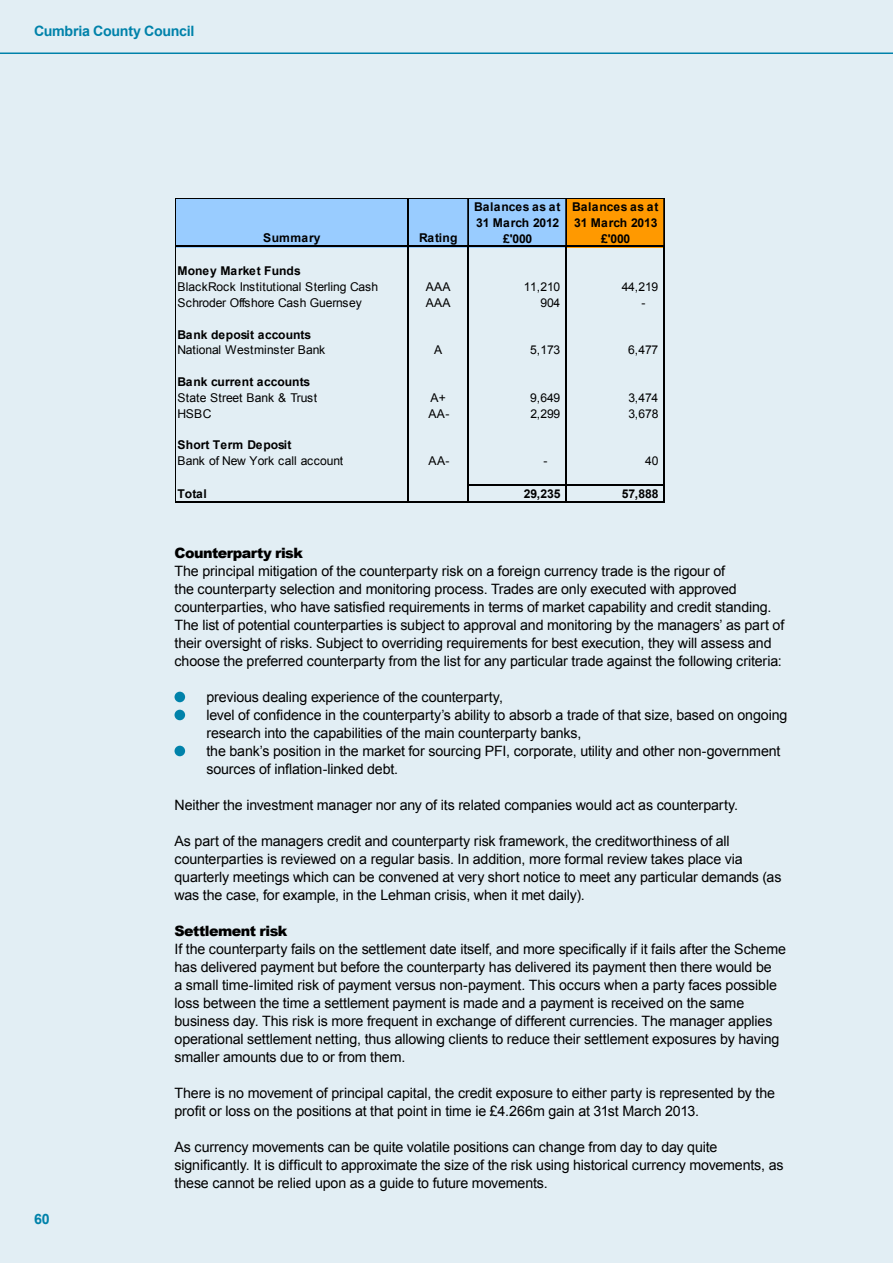
<style>
.page{position:relative;width:893px;height:1263px;background:#e2eef4}
.page>*{position:absolute;margin:0;border:0;box-sizing:border-box;transform-origin:0 0}
.t1{font:14.25px/18px "Arial";letter-spacing:-.01em;color:#000}
.t2{font:900 14.25px "Arial";letter-spacing:-.035em;color:#000}
.t3{font:700 14.25px "Arial";letter-spacing:-.02em;color:#0082aa}
.t4{font:12.15px "Arial";letter-spacing:-.02em;color:#000}
.t5{font:700 12.15px/15.9px "Arial";letter-spacing:.005em;color:#000;text-align:center}
.t6{font:12.15px "Arial";letter-spacing:.01em;color:#000}
.t7{font:700 12.15px "Arial";letter-spacing:.03em;color:#000}
.t8{font:11.55px "Arial";color:#000}
</style>
<div class="page">
<hr style="left:0;top:53px;width:893px;height:1px;background:#0082aa">
<div style="left:175px;top:692px;width:10px;height:10px;background:#0082aa;border-radius:50%"></div>
<div style="left:175px;top:710px;width:10px;height:10px;background:#0082aa;border-radius:50%"></div>
<div style="left:175px;top:746px;width:10px;height:10px;background:#0082aa;border-radius:50%"></div>
<div style="left:176px;top:199px;width:391px;height:48px;background:#9cf"></div>
<div style="left:566px;top:199px;width:99px;height:48px;background:#f90"></div>
<hr style="left:467px;top:199px;width:1px;height:46px;background:#000">
<hr style="left:468px;top:199px;width:1px;height:46px;background:#000">
<hr style="left:565px;top:199px;width:1px;height:46px;background:#000">
<hr style="left:566px;top:199px;width:1px;height:46px;background:#000">
<hr style="left:663px;top:199px;width:1px;height:46px;background:#000">
<hr style="left:664px;top:199px;width:1px;height:46px;background:#000">
<hr style="left:175px;top:198px;width:1px;height:304px;background:#000">
<hr style="left:407px;top:199px;width:2px;height:303px;background:#000">
<hr style="left:467px;top:247px;width:2px;height:255px;background:#000">
<hr style="left:565px;top:247px;width:2px;height:255px;background:#000">
<hr style="left:663px;top:247px;width:2px;height:255px;background:#000">
<hr style="left:176px;top:198px;width:489px;height:1px;background:#000">
<hr style="left:176px;top:245px;width:489px;height:2px;background:#000">
<hr style="left:469px;top:484px;width:196px;height:2px;background:#000">
<hr style="left:176px;top:501px;width:489px;height:1px;background:#000">
<p class="t3" style="left:34px;top:22px;width:162px">Cumbria County Council</p>
<p class="t7" style="left:263px;top:229px;width:59px">Summary</p>
<p class="t5" style="left:419px;top:230px;width:40px">Rating</p>
<p class="t5" style="left:474px;top:199px;width:88px">Balances as at<br>31 March 2012 £'000</p>
<p class="t5" style="left:572px;top:199px;width:88px">Balances as at<br>31 March 2013 £'000</p>
<p class="t5" style="left:177px;top:263px;width:125px">Money Market Funds</p>
<p class="t6" style="left:177px;top:279px;width:202px">BlackRock Institutional Sterling Cash</p>
<p class="t4" style="left:426px;top:279px;width:26px">AAA</p>
<p class="t4" style="left:524px;top:279px;width:38px">11,210</p>
<p class="t4" style="left:622px;top:279px;width:38px">44,219</p>
<p class="t4" style="left:177px;top:295px;width:186px">Schroder Offshore Cash Guernsey</p>
<p class="t4" style="left:426px;top:295px;width:26px">AAA</p>
<p class="t4" style="left:541px;top:295px;width:21px">904</p>
<p class="t4" style="left:641px;top:295px;width:6px">-</p>
<p class="t5" style="left:177px;top:327px;width:135px">Bank deposit accounts</p>
<p class="t4" style="left:177px;top:342px;width:149px">National Westminster Bank</p>
<p class="t4" style="left:434px;top:342px;width:10px">A</p>
<p class="t4" style="left:530px;top:342px;width:32px">5,173</p>
<p class="t4" style="left:628px;top:342px;width:32px">6,477</p>
<p class="t5" style="left:177px;top:374px;width:134px">Bank current accounts</p>
<p class="t4" style="left:177px;top:390px;width:141px">State Street Bank &amp; Trust</p>
<p class="t4" style="left:430px;top:390px;width:17px">A+</p>
<p class="t4" style="left:530px;top:390px;width:32px">9,649</p>
<p class="t4" style="left:628px;top:390px;width:32px">3,474</p>
<p class="t4" style="left:177px;top:406px;width:35px">HSBC</p>
<p class="t4" style="left:429px;top:406px;width:22px">AA-</p>
<p class="t4" style="left:530px;top:406px;width:32px">2,299</p>
<p class="t4" style="left:628px;top:406px;width:32px">3,678</p>
<p class="t5" style="left:177px;top:438px;width:116px">Short Term Deposit</p>
<p class="t4" style="left:177px;top:453px;width:167px">Bank of New York call account</p>
<p class="t4" style="left:429px;top:453px;width:22px">AA-</p>
<p class="t4" style="left:543px;top:453px;width:6px">-</p>
<p class="t4" style="left:645px;top:453px;width:15px">40</p>
<p class="t5" style="left:178px;top:486px;width:31px">Total</p>
<p class="t5" style="left:524px;top:486px;width:38px">29,235</p>
<p class="t5" style="left:622px;top:486px;width:38px">57,888</p>
<p class="t3" style="left:34px;top:1210px;width:17px">60</p>
<p class="t2" style="left:175px;top:543px;width:130px">Counterparty risk</p>
<p class="t1" style="left:175px;top:562px;width:611px">The principal mitigation of the counterparty risk on a foreign currency trade is the rigour of<br>the counterparty selection and monitoring process. Trades are only executed with approved counterparties, who have satisfied requirements in terms of market capability and credit standing.<br>The list of potential counterparties is subject to approval and monitoring by the managers’ as part of their oversight of risks. Subject to overriding requirements for best execution, they will assess and choose the preferred counterparty from the list for any particular trade against the following criteria:</p>
<p class="t1" style="left:206px;top:688px;width:582px">previous dealing experience of the counterparty,<br>level of confidence in the counterparty’s ability to absorb a trade of that size, based on ongoing research into the capabilities of the main counterparty banks,<br>the bank’s position in the market for sourcing PFI, corporate, utility and other non-government sources of inflation-linked debt.</p>
<p class="t1" style="left:175px;top:796px;width:565px">Neither the investment manager nor any of its related companies would act as counterparty.</p>
<p class="t1" style="left:175px;top:832px;width:608px">As part of the managers credit and counterparty risk framework, the creditworthiness of all counterparties is reviewed on a regular basis. In addition, more formal review takes place via quarterly meetings which can be convened at very short notice to meet any particular demands (as was the case, for example, in the Lehman crisis, when it met daily).</p>
<p class="t2" style="left:175px;top:921px;width:114px">Settlement risk</p>
<p class="t1" style="left:175px;top:940px;width:613px">If the counterparty fails on the settlement date itself, and more specifically if it fails after the Scheme has delivered payment but before the counterparty has delivered its payment then there would be<br>a small time-limited risk of payment versus non-payment. This occurs when a party faces possible loss between the time a settlement payment is made and a payment is received on the same business day. This risk is more frequent in exchange of different currencies. The manager applies operational settlement netting, thus allowing clients to reduce their settlement exposures by having smaller amounts due to or from them.</p>
<p class="t1" style="left:175px;top:1084px;width:602px">There is no movement of principal capital, the credit exposure to either party is represented by the profit or loss on the positions at that point in time ie £4.266m gain at 31st March 2013.</p>
<p class="t1" style="left:175px;top:1138px;width:611px">As currency movements can be quite volatile positions can change from day to day quite significantly. It is difficult to approximate the size of the risk using historical currency movements, as these cannot be relied upon as a guide to future movements.</p>
<p class="t8" style="left:173px;top:551px;width:14px">73</p>
</div>
